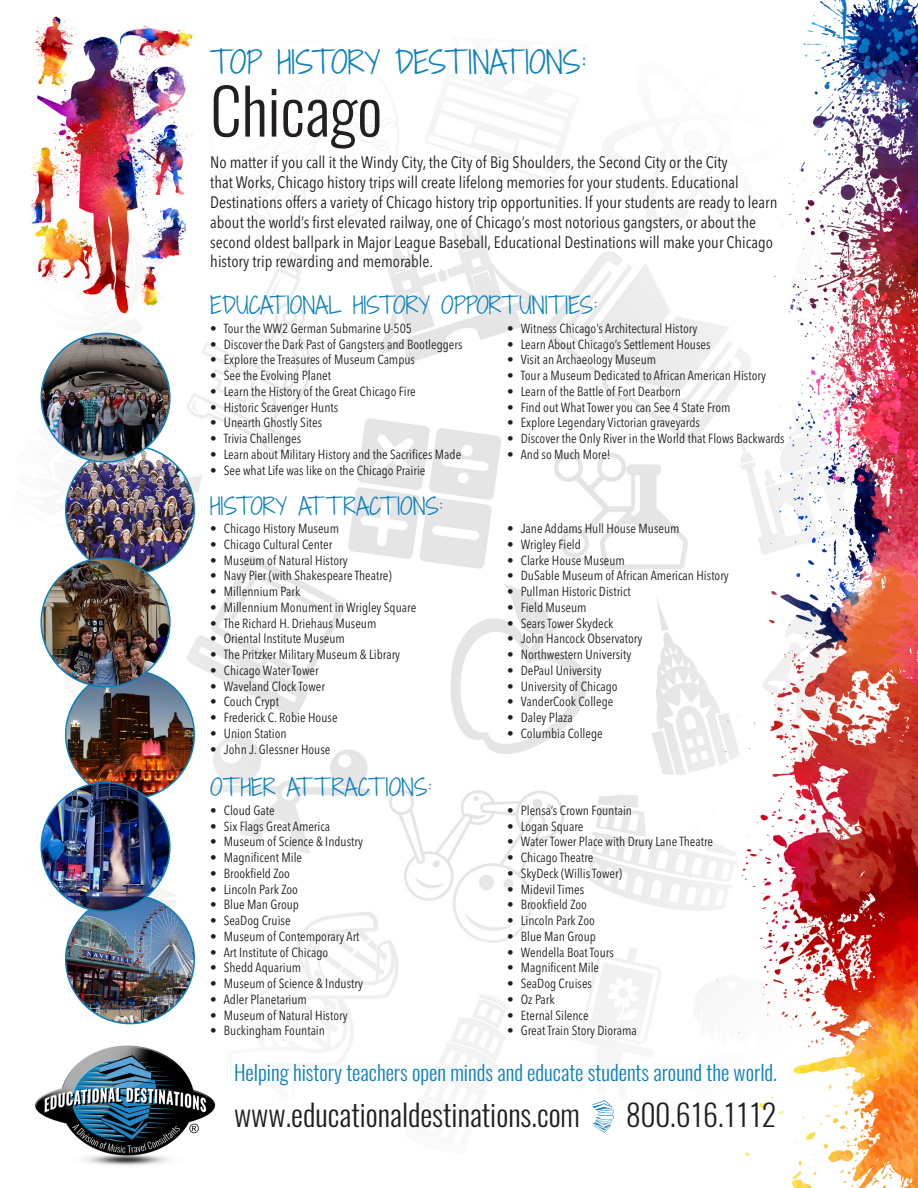
<style>
.page{position:relative;width:918px;height:1188px;background:#fff}
.page>*{position:absolute;margin:0;border:0;box-sizing:border-box;transform-origin:0 0}
.Head_1{font:300 63px "Oswald";color:#231f20}
.t1{font:300 30px "Oswald";color:#231f20}
.Head_1-2{font:300 30px "Shadows Into";color:#0c81be}
.Head_1-3{font:300 22.5px "Shadows Into";color:#0c81be}
.Head_1-4{font:300 21px "Oswald";color:#0c81be}
.Body_Copy{font:condensed 16.5px/19.8px "Avenir Next LT Pro";color:#231f20}
.t2{font:condensed 13.2px "Avenir Next LT Pro";color:#231f20}
</style>
<div class="page">
<img style="left:30px;top:0;width:888px;height:1188px">
<svg style="left:592px;top:1100px;width:22px;height:33px"></svg>
<img style="left:66px;top:895px;width:128px;height:129px;border-radius:64px">
<img style="left:66px;top:670px;width:128px;height:129px;border-radius:64px">
<img style="left:41px;top:783px;width:129px;height:128px;border-radius:64px">
<img style="left:66px;top:446px;width:128px;height:128px;border-radius:64px">
<img style="left:41px;top:333px;width:129px;height:129px;border-radius:64px">
<img style="left:41px;top:558px;width:129px;height:129px;border-radius:64px">
<p class="Head_1-2" style="left:210px;top:40px;width:378px">TOP HISTORY DESTINATIONS:</p>
<p class="Head_1" style="left:210px;top:69px;width:173px">Chicago</p>
<p class="Body_Copy" style="left:210px;top:153px;width:569px">No matter if you call it the Windy City, the City of Big Shoulders, the Second City or the City<br>that Works, Chicago history trips will create lifelong memories for your students. Educational Destinations offers a variety of Chicago history trip opportunities. If your students are ready to learn about the world’s first elevated railway, one of Chicago’s most notorious gangsters, or about the second oldest ballpark in Major League Baseball, Educational Destinations will make your Chicago history trip rewarding and memorable.</p>
<p class="Head_1-3" style="left:210px;top:289px;width:389px">EDUCATIONAL HISTORY OPPORT UNITIES:</p>
<p class="t2" style="left:210px;top:320px;width:203px">• Tour the WW2 German Submarine U-505</p>
<p class="t2" style="left:210px;top:336px;width:254px">• Discover the Dark Past of Gangsters and Bootleggers</p>
<p class="t2" style="left:210px;top:352px;width:206px">• Explore the Treasures of Museum Campus</p>
<p class="t2" style="left:210px;top:367px;width:122px">• See the Evolving Planet</p>
<p class="t2" style="left:210px;top:383px;width:207px">• Learn the History of the Great Chicago Fire</p>
<p class="t2" style="left:210px;top:399px;width:130px">• Historic Scavenger Hunts</p>
<p class="t2" style="left:210px;top:415px;width:113px">• Unearth Ghostly Sites</p>
<p class="t2" style="left:210px;top:430px;width:92px">• Trivia Challenges</p>
<p class="t2" style="left:210px;top:446px;width:252px">• Learn about Military History and the Sacrifices Made</p>
<p class="t2" style="left:210px;top:462px;width:217px">• See what Life was like on the Chicago Prairie</p>
<p class="Head_1-3" style="left:210px;top:490px;width:234px">HISTORY AT T RACTIONS:</p>
<p class="t2" style="left:210px;top:520px;width:130px">• Chicago History Museum</p>
<p class="t2" style="left:210px;top:536px;width:124px">• Chicago Cultural Center</p>
<p class="t2" style="left:210px;top:552px;width:139px">• Museum of Natural History</p>
<p class="t2" style="left:210px;top:568px;width:183px">• Navy Pier (with Shakespeare Theatre)</p>
<p class="t2" style="left:210px;top:583px;width:91px">• Millennium Park</p>
<p class="t2" style="left:210px;top:599px;width:208px">• Millennium Monument in Wrigley Square</p>
<p class="t2" style="left:210px;top:615px;width:168px">• The Richard H. Driehaus Museum</p>
<p class="t2" style="left:210px;top:631px;width:136px">• Oriental Institute Museum</p>
<p class="t2" style="left:210px;top:646px;width:191px">• The Pritzker Military Museum &amp; Library</p>
<p class="t2" style="left:210px;top:662px;width:110px">• Chicago Water Tower</p>
<p class="t2" style="left:210px;top:678px;width:116px">• Waveland Clock Tower</p>
<p class="t2" style="left:210px;top:694px;width:70px">• Couch Crypt</p>
<p class="t2" style="left:210px;top:709px;width:129px">• Frederick C. Robie House</p>
<p class="t2" style="left:210px;top:725px;width:78px">• Union Station</p>
<p class="t2" style="left:210px;top:741px;width:122px">• John J. Glessner House</p>
<p class="Head_1-3" style="left:210px;top:771px;width:223px">OT HER AT T RACTIONS:</p>
<p class="t2" style="left:210px;top:802px;width:66px">• Cloud Gate</p>
<p class="t2" style="left:210px;top:818px;width:121px">• Six Flags Great America</p>
<p class="t2" style="left:210px;top:834px;width:154px">• Museum of Science &amp; Industry</p>
<p class="t2" style="left:210px;top:850px;width:93px">• Magnificent Mile</p>
<p class="t2" style="left:210px;top:865px;width:81px">• Brookfield Zoo</p>
<p class="t2" style="left:210px;top:881px;width:89px">• Lincoln Park Zoo</p>
<p class="t2" style="left:210px;top:897px;width:90px">• Blue Man Group</p>
<p class="t2" style="left:210px;top:913px;width:82px">• SeaDog Cruise</p>
<p class="t2" style="left:210px;top:928px;width:151px">• Museum of Contemporary Art</p>
<p class="t2" style="left:210px;top:944px;width:119px">• Art Institute of Chicago</p>
<p class="t2" style="left:210px;top:960px;width:92px">• Shedd Aquarium</p>
<p class="t2" style="left:210px;top:976px;width:154px">• Museum of Science &amp; Industry</p>
<p class="t2" style="left:210px;top:991px;width:98px">• Adler Planetarium</p>
<p class="t2" style="left:210px;top:1007px;width:139px">• Museum of Natural History</p>
<p class="t2" style="left:210px;top:1023px;width:116px">• Buckingham Fountain</p>
<p class="t2" style="left:507px;top:320px;width:192px">• Witness Chicago’s Architectural History</p>
<p class="t2" style="left:507px;top:336px;width:205px">• Learn About Chicago’s Settlement Houses</p>
<p class="t2" style="left:507px;top:352px;width:151px">• Visit an Archaeology Museum</p>
<p class="t2" style="left:507px;top:367px;width:260px">• Tour a Museum Dedicated to African American History</p>
<p class="t2" style="left:507px;top:383px;width:175px">• Learn of the Battle of Fort Dearborn</p>
<p class="t2" style="left:507px;top:399px;width:225px">• Find out What Tower you can See 4 State From</p>
<p class="t2" style="left:507px;top:415px;width:194px">• Explore Legendary Victorian graveyards</p>
<p class="t2" style="left:507px;top:430px;width:279px">• Discover the Only River in the World that Flows Backwards</p>
<p class="t2" style="left:507px;top:446px;width:105px">• And so Much More!</p>
<p class="t2" style="left:507px;top:520px;width:174px">• Jane Addams Hull House Museum</p>
<p class="t2" style="left:507px;top:536px;width:75px">• Wrigley Field</p>
<p class="t2" style="left:507px;top:552px;width:119px">• Clarke House Museum</p>
<p class="t2" style="left:507px;top:568px;width:223px">• DuSable Museum of African American History</p>
<p class="t2" style="left:507px;top:583px;width:125px">• Pullman Historic District</p>
<p class="t2" style="left:507px;top:599px;width:81px">• Field Museum</p>
<p class="t2" style="left:507px;top:615px;width:108px">• Sears Tower Skydeck</p>
<p class="t2" style="left:507px;top:631px;width:137px">• John Hancock Observatory</p>
<p class="t2" style="left:507px;top:646px;width:126px">• Northwestern University</p>
<p class="t2" style="left:507px;top:662px;width:96px">• DePaul University</p>
<p class="t2" style="left:507px;top:678px;width:112px">• University of Chicago</p>
<p class="t2" style="left:507px;top:694px;width:108px">• VanderCook College</p>
<p class="t2" style="left:507px;top:709px;width:67px">• Daley Plaza</p>
<p class="t2" style="left:507px;top:725px;width:97px">• Columbia College</p>
<p class="t2" style="left:507px;top:802px;width:126px">• Plensa’s Crown Fountain</p>
<p class="t2" style="left:507px;top:818px;width:78px">• Logan Square</p>
<p class="t2" style="left:507px;top:834px;width:207px">• Water Tower Place with Drury Lane Theatre</p>
<p class="t2" style="left:507px;top:850px;width:88px">• Chicago Theatre</p>
<p class="t2" style="left:507px;top:865px;width:116px">• SkyDeck (Willis Tower)</p>
<p class="t2" style="left:507px;top:881px;width:78px">• Midevil Times</p>
<p class="t2" style="left:507px;top:897px;width:81px">• Brookfield Zoo</p>
<p class="t2" style="left:507px;top:913px;width:89px">• Lincoln Park Zoo</p>
<p class="t2" style="left:507px;top:928px;width:90px">• Blue Man Group</p>
<p class="t2" style="left:507px;top:944px;width:108px">• Wendella Boat Tours</p>
<p class="t2" style="left:507px;top:960px;width:93px">• Magnificent Mile</p>
<p class="t2" style="left:507px;top:976px;width:86px">• SeaDog Cruises</p>
<p class="t2" style="left:507px;top:991px;width:49px">• Oz Park</p>
<p class="t2" style="left:507px;top:1007px;width:83px">• Eternal Silence</p>
<p class="t2" style="left:507px;top:1023px;width:131px">• Great Train Story Diorama</p>
<p class="Head_1-4" style="left:234px;top:1059px;width:545px">Helping history teachers open minds and educate students around the world.</p>
<p class="t1" style="left:234px;top:1094px;width:347px">www.educationaldestinations.com</p>
<p class="t1" style="left:626px;top:1094px;width:152px">800.616.1112</p>
</div>
